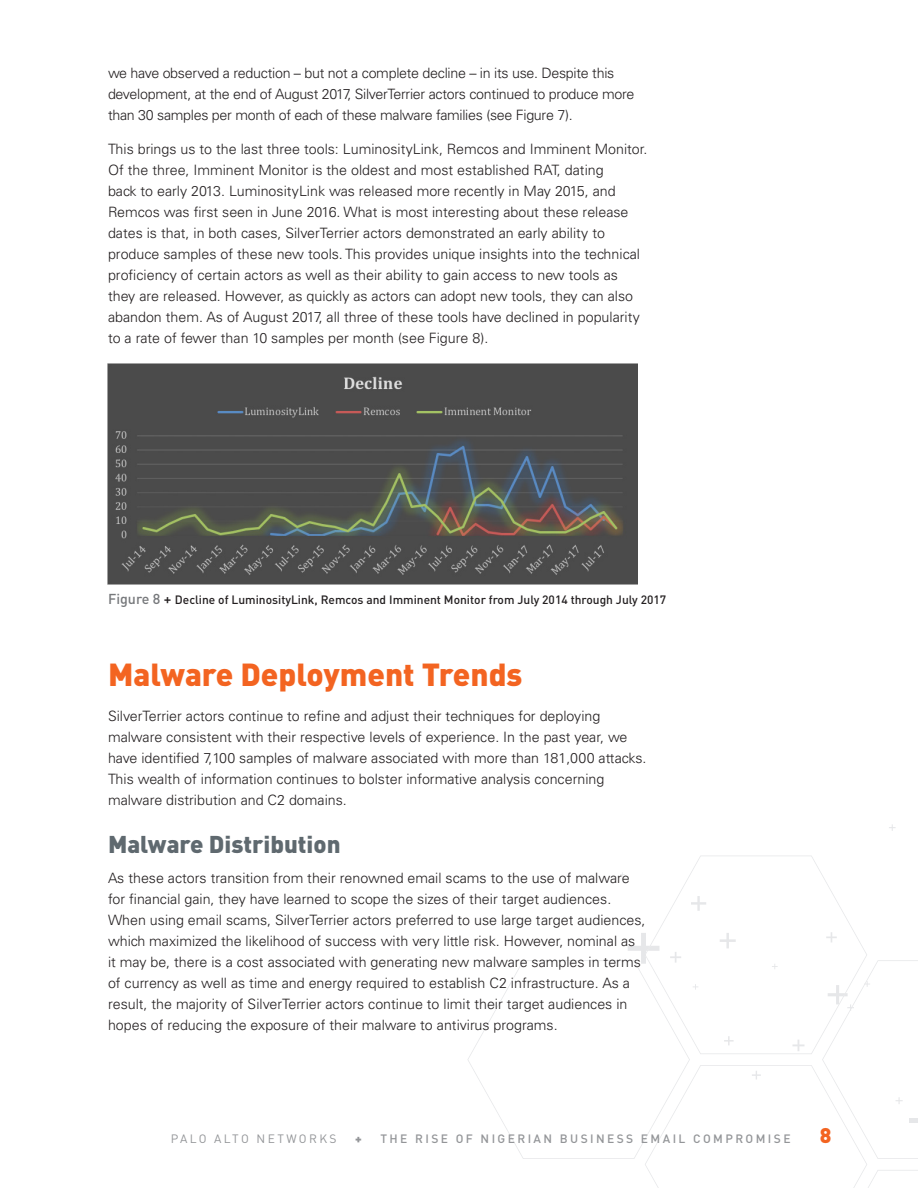
<style>
.page{position:relative;width:918px;height:1188px;background:#fff}
.page>*{position:absolute;margin:0;border:0;box-sizing:border-box;transform-origin:0 0}
.t1{font:900 31.5px "DINOT";color:#f36421}
.t2{font:900 24px "DINOT";color:#5f696f}
.t3{font:900 21px "DINOT";color:#f36421}
.TXT{font:300 14.25px/21px "Univers LT Std";color:#231f20}
.TXT-2{font:300 14.25px/21px "Univers LT Std";letter-spacing:-.02em;color:#231f20}
.text_no_indent{font:500 12px "DINOT";color:#231f20}
.t4{font:500 12px "DINOT";letter-spacing:.2em;color:#939598}
.t5{font:12px "DINOT";letter-spacing:.2em;color:#939598}
.t6{font:900 12px "DINOT";color:#939598}
.s1{font-size:14.25px;color:#76787b}
.s2{font-size:14.25px}
</style>
<div class="page">
<svg style="left:467px;top:960px;width:161px;height:199px"></svg>
<svg style="left:691px;top:896px;width:15px;height:15px"></svg>
<svg style="left:628px;top:932px;width:290px;height:256px"></svg>
<div style="left:909px;top:1118px;width:9px;height:5px;background:#e6e7e9"></div>
<svg style="left:889px;top:824px;width:7px;height:7px"></svg>
<img style="left:107px;top:364px;width:531px;height:221px">
<p class="TXT-2" style="left:108px;top:62px;width:528px">we have observed a reduction – but not a complete decline – in its use. Despite this development, at the end of August 2017, SilverTerrier actors continued to produce more than 30 samples per month of each of these malware families (see Figure 7).</p>
<p class="TXT" style="left:108px;top:139px;width:541px">This brings us to the last three tools: LuminosityLink, Remcos and Imminent Monitor.<br>Of the three, Imminent Monitor is the oldest and most established RAT, dating<br>back to early 2013. LuminosityLink was released more recently in May 2015, and Remcos was first seen in June 2016. What is most interesting about these release dates is that, in both cases, SilverTerrier actors demonstrated an early ability to produce samples of these new tools. This provides unique insights into the technical proficiency of certain actors as well as their ability to gain access to new tools as they are released. However, as quickly as actors can adopt new tools, they can also abandon them. As of August 2017, all three of these tools have declined in popularity to a rate of fewer than 10 samples per month (see Figure 8).</p>
<p class="text_no_indent" style="left:108px;top:591px;width:560px"><span class="s1">Figure 8</span> <span class="s2">+</span> Decline of LuminosityLink, Remcos and Imminent Monitor from July 2014 through July 2017</p>
<h1 class="t1" style="left:108px;top:653px;width:416px">Malware Deployment Trends</h1>
<p class="TXT" style="left:108px;top:705px;width:540px">SilverTerrier actors continue to refine and adjust their techniques for deploying malware consistent with their respective levels of experience. In the past year, we have identified 7,100 samples of malware associated with more than 181,000 attacks.<br>This wealth of information continues to bolster informative analysis concerning malware distribution and C2 domains.</p>
<h2 class="t2" style="left:108px;top:828px;width:234px">Malware Distribution</h2>
<p class="TXT" style="left:108px;top:867px;width:539px">As these actors transition from their renowned email scams to the use of malware for financial gain, they have learned to scope the sizes of their target audiences.<br>When using email scams, SilverTerrier actors preferred to use large target audiences, which maximized the likelihood of success with very little risk. However, nominal as it may be, there is a cost associated with generating new malware samples in terms of currency as well as time and energy required to establish C2 infrastructure. As a result, the majority of SilverTerrier actors continue to limit their target audiences in hopes of reducing the exposure of their malware to antivirus programs.</p>
<p class="t5" style="left:171px;top:1131px;width:167px">PALO ALTO NETWORKS</p>
<p class="t6" style="left:355px;top:1131px;width:8px">+</p>
<p class="t4" style="left:380px;top:1131px;width:412px">THE RISE OF NIGERIAN BUSINESS EMAIL COMPROMISE</p>
<h3 class="t3" style="left:820px;top:1121px;width:13px">8</h3>
</div>
